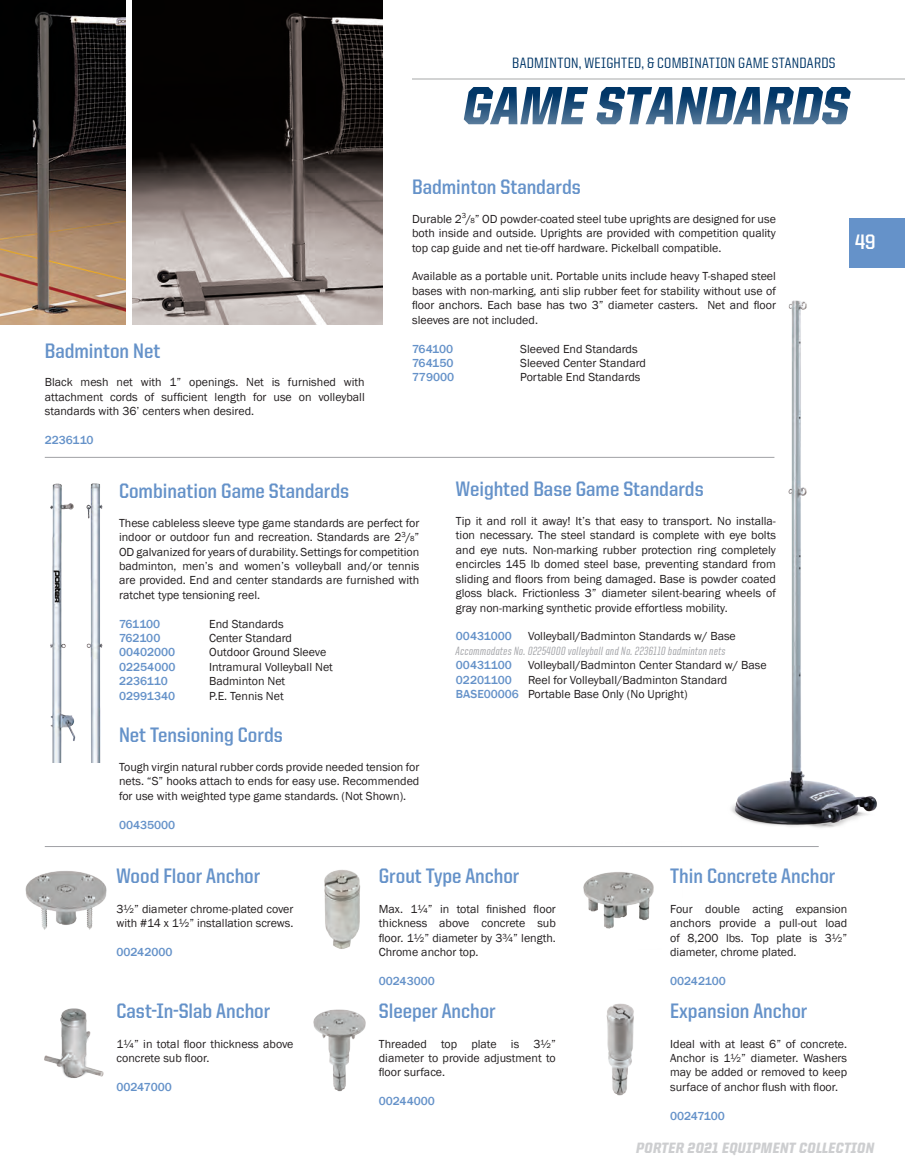
<style>
.page{position:relative;width:905px;height:1174px;background:#fff}
.page>*{position:absolute;margin:0;border:0;box-sizing:border-box;transform-origin:0 0}
.t1{font:900 54px "United Italic Semi Cond";color:#003667}
.t2{font:700 21px "United Sans Semi Cond";color:#6592c9}
.t3{font:700 21px "United Sans Semi Cond";color:#fff}
.t4{font:500 15px "United Sans Semi Cond";letter-spacing:.02em;color:#003667}
.t5{font:900 15px "United Italic Semi Cond";letter-spacing:.025em;color:#cdced0}
.t6{font:12px/14.4px "Franklin Gothic";color:#231f20;text-align:justify}
.t7{font:500 12px "Franklin Gothic";color:#6592c9}
.t8{font:500 12px "United Italic Cond";letter-spacing:.025em;color:#a0a1a5}
.s1{font-size:7.5px}
.s2{font-weight:500;color:#6592c9}
</style>
<div class="page">
<div style="left:848px;top:218px;width:56px;height:49px;background:#6592c9"></div>
<hr style="left:412px;top:78px;width:492px;height:1px;background:#d2d3d3">
<img style="left:583px;top:872px;width:71px;height:57px">
<img style="left:606px;top:1003px;width:28px;height:93px">
<img style="left:324px;top:870px;width:37px;height:79px">
<img style="left:313px;top:1009px;width:53px;height:83px">
<img style="left:44px;top:1008px;width:60px;height:70px">
<img style="left:25px;top:871px;width:82px;height:59px">
<hr style="left:45px;top:846px;width:773px;height:1px;background:#a0a1a5">
<hr style="left:45px;top:457px;width:729px;height:1px;background:#a0a1a5">
<img style="left:50px;top:483px;width:53px;height:279px">
<img style="left:724px;top:300px;width:153px;height:528px">
<img style="left:0;top:0;width:126px;height:325px">
<img style="left:132px;top:0;width:250px;height:324px">
<p class="t4" style="left:512px;top:55px;width:325px">BADMINTON, WEIGHTED, &amp; COMBINATION GAME STANDARDS</p>
<h2 class="t2" style="left:45px;top:339px;width:117px">Badminton Net</h2>
<p class="t6" style="left:45px;top:375px;width:321px">Black mesh net with 1” openings. Net is furnished with attachment cords of sufficient length for use on volleyball standards with 36’ centers when desired.</p>
<p class="t7" style="left:45px;top:432px;width:50px">2236110</p>
<h1 class="t1" style="left:463px;top:76px;width:387px">GAME STANDARDS</h1>
<h2 class="t2" style="left:412px;top:176px;width:170px">Badminton Standards</h2>
<p class="t6" style="left:412px;top:212px;width:365px">Durable 2<sup>3</sup>/<span class="s1">8</span>” OD powder-coated steel tube uprights are designed for use both inside and outside. Uprights are provided with competition quality top cap guide and net tie-off hardware. Pickelball compatible.</p>
<p class="t6" style="left:412px;top:269px;width:365px">Available as a portable unit. Portable units include heavy T-shaped steel bases with non-marking, anti slip rubber feet for stability without use of floor anchors. Each base has two 3” diameter casters. Net and floor sleeves are not included.</p>
<p class="t7" style="left:412px;top:341px;width:43px">764100</p>
<p class="t6" style="left:520px;top:341px;width:119px">Sleeved End Standards</p>
<p class="t7" style="left:412px;top:355px;width:43px">764150</p>
<p class="t6" style="left:520px;top:356px;width:127px">Sleeved Center Standard</p>
<p class="t7" style="left:412px;top:370px;width:44px">779000</p>
<p class="t6" style="left:520px;top:370px;width:122px">Portable End Standards</p>
<h2 class="t3" style="left:854px;top:231px;width:22px">49</h2>
<h2 class="t2" style="left:119px;top:479px;width:231px">Combination Game Standards</h2>
<p class="t6" style="left:119px;top:515px;width:302px">These cableless sleeve type game standards are perfect for indoor or outdoor fun and recreation. Standards are 2<sup>3</sup>/<span class="s1">8</span>” OD galvanized for years of durability. Settings for competition badminton, men’s and women’s volleyball and/or tennis are provided. End and center standards are furnished with ratchet type tensioning reel.</p>
<p class="t7" style="left:119px;top:616px;width:43px">761100</p>
<p class="t6" style="left:209px;top:616px;width:76px">End Standards</p>
<p class="t7" style="left:119px;top:630px;width:43px">762100</p>
<p class="t6" style="left:209px;top:631px;width:84px">Center Standard</p>
<p class="t7" style="left:119px;top:644px;width:58px">00402000</p>
<p class="t6" style="left:209px;top:645px;width:119px">Outdoor Ground Sleeve</p>
<p class="t7" style="left:119px;top:659px;width:58px">02254000</p>
<p class="t6" style="left:209px;top:659px;width:125px">Intramural Volleyball Net</p>
<p class="t7" style="left:119px;top:673px;width:50px">2236110</p>
<p class="t6" style="left:209px;top:674px;width:78px">Badminton Net</p>
<p class="t7" style="left:119px;top:688px;width:58px">02991340</p>
<p class="t6" style="left:209px;top:688px;width:76px">P.E. Tennis Net</p>
<h2 class="t2" style="left:119px;top:723px;width:165px">Net Tensioning Cords</h2>
<p class="t6" style="left:119px;top:759px;width:302px">Tough virgin natural rubber cords provide needed tension for nets. “S” hooks attach to ends for easy use. Recommended for use with weighted type game standards. (Not Shown).</p>
<p class="t7" style="left:119px;top:816px;width:58px">00435000</p>
<h2 class="t2" style="left:456px;top:478px;width:249px">Weighted Base Game Standards</h2>
<p class="t6" style="left:456px;top:514px;width:321px">Tip it and roll it away! It’s that easy to transport. No installa&shy;tion necessary. The steel standard is complete with eye bolts and eye nuts. Non-marking rubber protection ring completely encircles 145 lb domed steel base, preventing standard from sliding and floors from being damaged. Base is powder coated gloss black. Frictionless 3” diameter silent-bearing wheels of gray non-marking synthetic provide effortless mobility.</p>
<p class="t7" style="left:456px;top:628px;width:57px">00431000</p>
<p class="t6" style="left:528px;top:629px;width:209px">Volleyball/Badminton Standards w/ Base</p>
<p class="t8" style="left:456px;top:644px;width:271px">Accommodates No. 02254000 volleyball and No. 2236110 badminton nets</p>
<p class="t7" style="left:456px;top:657px;width:57px">00431100</p>
<p class="t6" style="left:528px;top:658px;width:240px">Volleyball/Badminton Center Standard w/ Base</p>
<p class="t7" style="left:456px;top:672px;width:57px">02201100</p>
<p class="t6" style="left:456px;top:672px;width:273px;text-indent:72px">Reel for Volleyball/Badminton Standard<br><span class="s2">BASE00006</span> Portable Base Only (No Upright)</p>
<h2 class="t2" style="left:116px;top:864px;width:145px">Wood Floor Anchor</h2>
<p class="t6" style="left:116px;top:901px;width:178px">3½” diameter chrome-plated cover with #14 x 1½” installation screws.</p>
<p class="t7" style="left:116px;top:944px;width:57px">00242000</p>
<h2 class="t2" style="left:116px;top:999px;width:155px">Cast-In-Slab Anchor</h2>
<p class="t6" style="left:116px;top:1036px;width:178px">1¼” in total floor thickness above concrete sub floor.</p>
<p class="t7" style="left:116px;top:1079px;width:57px">00247000</p>
<h2 class="t2" style="left:379px;top:864px;width:142px">Grout Type Anchor</h2>
<p class="t6" style="left:379px;top:901px;width:178px">Max. 1¼” in total finished floor thickness above concrete sub floor. 1½” diameter by 3¾” length.<br>Chrome anchor top.</p>
<p class="t7" style="left:379px;top:973px;width:57px">00243000</p>
<h2 class="t2" style="left:379px;top:999px;width:119px">Sleeper Anchor</h2>
<p class="t6" style="left:379px;top:1036px;width:178px">Threaded top plate is 3½” diameter to provide adjustment to floor surface.</p>
<p class="t7" style="left:379px;top:1093px;width:57px">00244000</p>
<h2 class="t2" style="left:670px;top:864px;width:167px">Thin Concrete Anchor</h2>
<p class="t6" style="left:670px;top:901px;width:178px">Four double acting expansion anchors provide a pull-out load of 8,200 lbs. Top plate is 3½” diameter, chrome plated.</p>
<p class="t7" style="left:670px;top:973px;width:57px">00242100</p>
<h2 class="t2" style="left:670px;top:999px;width:139px">Expansion Anchor</h2>
<p class="t6" style="left:670px;top:1036px;width:178px">Ideal with at least 6” of concrete.<br>Anchor is 1½” diameter. Washers may be added or removed to keep surface of anchor flush with floor.</p>
<p class="t7" style="left:670px;top:1107px;width:56px">00247100</p>
<p class="t5" style="left:636px;top:1139px;width:239px">PORTER 2021 EQUIPMENT COLLECTION</p>
</div>
